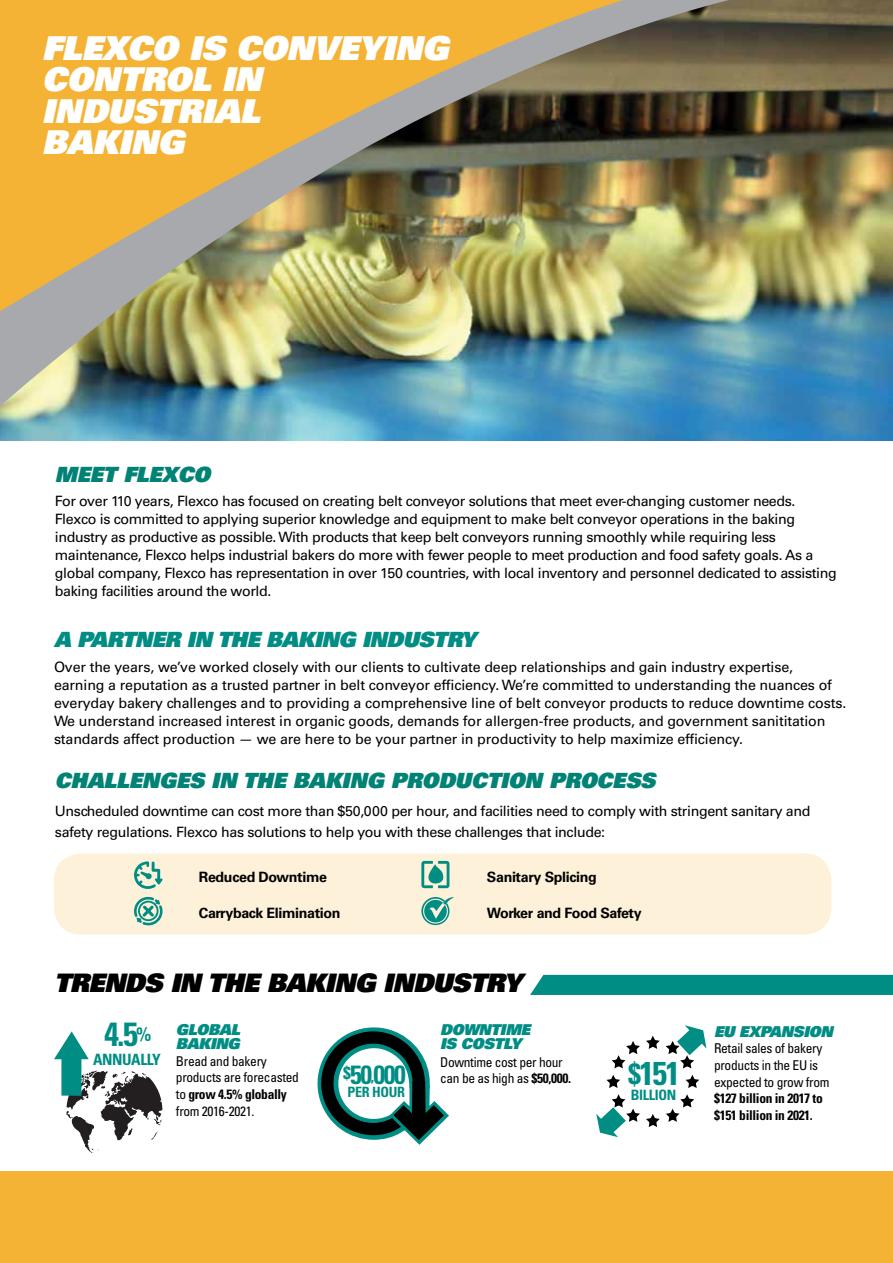
<style>
.page{position:relative;width:893px;height:1263px;background:#fff}
.page>*{position:absolute;margin:0;border:0;box-sizing:border-box;transform-origin:0 0}
.t1{font:700 condensed 33.45px "Univers LT Std";color:#008d84}
.t2{font:700 condensed 33px "Univers LT Std";color:#008d84}
.t3{font:32.85px/31.5px "Univers LT Std X Black Obl";letter-spacing:-.01em;color:#fff}
.t4{font:700 condensed 26.25px "Univers LT Std";color:#008d84}
.t5{font:25.5px "Univers LT Std X Black Obl";letter-spacing:-.025em;color:#000}
.t6{font:21px "Univers LT Std X Black Obl";letter-spacing:-.01em;color:#008375}
.t7{font:21px "Univers LT Std X Black Obl";letter-spacing:-.025em;color:#008d84}
.t8{font:700 condensed 15.6px "Univers LT Std";letter-spacing:-.025em;color:#008d84}
.t9{font:15px/13.8px "Univers LT Std X Black Obl";letter-spacing:-.025em;color:#008d84}
.t10{font:14.25px/18px "Univers LT Std";letter-spacing:-.025em;color:#000}
.t11{font:700 14.25px "Univers LT Std";letter-spacing:-.025em;color:#000}
.t12{font:700 condensed 14.25px "Univers LT Std";letter-spacing:-.025em;color:#008d84}
.t13{font:condensed 13.5px/16.6px "Univers LT Std";letter-spacing:-.025em;color:#000}
.t14{font:700 condensed 13.5px/16.6px "Univers LT Std";letter-spacing:-.025em;color:#000}
.s1{font-weight:700}
.s2{font-size:29.25px}
.s3{font-size:15.3px}
</style>
<div class="page">
<div style="left:0;top:1171px;width:893px;height:92px;background:#f5b335"></div>
<img style="left:0;top:0;width:890px;height:441px">
<div style="left:530px;top:975px;width:363px;height:20px;background:#008d84"></div>
<div style="left:54px;top:853px;width:777px;height:81px;background:#fdf1d9;border-radius:27px"></div>
<svg style="left:134px;top:861px;width:29px;height:28px"></svg>
<svg style="left:421px;top:861px;width:28px;height:27px"></svg>
<svg style="left:134px;top:896px;width:29px;height:30px"></svg>
<svg style="left:421px;top:897px;width:33px;height:28px"></svg>
<svg style="left:54px;top:1031px;width:109px;height:122px"></svg>
<svg style="left:686px;top:1075px;width:13px;height:13px"></svg>
<svg style="left:646px;top:1036px;width:14px;height:13px"></svg>
<svg style="left:666px;top:1025px;width:40px;height:43px"></svg>
<svg style="left:612px;top:1041px;width:28px;height:27px"></svg>
<svg style="left:666px;top:1094px;width:28px;height:28px"></svg>
<svg style="left:596px;top:1094px;width:44px;height:43px"></svg>
<svg style="left:646px;top:1114px;width:14px;height:13px"></svg>
<svg style="left:607px;top:1075px;width:13px;height:13px"></svg>
<svg style="left:317px;top:1027px;width:132px;height:118px"></svg>
<h3 class="t3" style="left:42px;top:32px;width:408px">FLEXCO IS CONVEYING<br>CONTROL IN<br>INDUSTRIAL<br>BAKING</h3>
<h3 class="t6" style="left:55px;top:460px;width:157px">MEET FLEXCO</h3>
<p class="t10" style="left:55px;top:492px;width:784px">For over 110 years, Flexco has focused on creating belt conveyor solutions that meet ever-changing customer needs.<br>Flexco is committed to applying superior knowledge and equipment to make belt conveyor operations in the baking industry as productive as possible. With products that keep belt conveyors running smoothly while requiring less maintenance, Flexco helps industrial bakers do more with fewer people to meet production and food safety goals. As a global company, Flexco has representation in over 150 countries, with local inventory and personnel dedicated to assisting baking facilities around the world.</p>
<h3 class="t7" style="left:54px;top:626px;width:424px">A PARTNER IN THE BAKING INDUSTRY</h3>
<p class="t10" style="left:54px;top:658px;width:794px">Over the years, we’ve worked closely with our clients to cultivate deep relationships and gain industry expertise, earning a reputation as a trusted partner in belt conveyor efficiency. We’re committed to understanding the nuances of everyday bakery challenges and to providing a comprehensive line of belt conveyor products to reduce downtime costs.<br>We understand increased interest in organic goods, demands for allergen-free products, and government sanititation standards affect production — we are here to be your partner in productivity to help maximize efficiency.</p>
<h3 class="t6" style="left:55px;top:767px;width:602px">CHALLENGES IN THE BAKING PRODUCTION PROCESS</h3>
<p class="t10" style="left:55px;top:800px;width:757px;line-height:21px">Unscheduled downtime can cost more than $50,000 per hour, and facilities need to comply with stringent sanitary and safety regulations. Flexco has solutions to help you with these challenges that include:</p>
<p class="t11" style="left:199px;top:868px;width:130px">Reduced Downtime</p>
<p class="t11" style="left:487px;top:868px;width:111px">Sanitary Splicing</p>
<p class="t11" style="left:199px;top:905px;width:143px">Carryback Elimination</p>
<p class="t11" style="left:487px;top:905px;width:156px">Worker and Food Safety</p>
<h3 class="t5" style="left:54px;top:966px;width:470px">TRENDS IN THE BAKING INDUSTRY</h3>
<h1 class="t1" style="left:104px;top:1014px;width:49px">4.5<sup>%</sup></h1>
<p class="t9" style="left:714px;top:1024px;width:120px">EU EXPANSION</p>
<p class="t13" style="left:714px;top:1040px;width:117px">Retail sales of bakery products in the EU is expected to grow from</p>
<p class="t14" style="left:714px;top:1090px;width:110px">$127 billion in 2017 to $151 billion in 2021.</p>
<p class="t9" style="left:440px;top:1022px;width:92px">DOWNTIME<br>IS COSTLY</p>
<p class="t13" style="left:440px;top:1053px;width:132px">Downtime cost per hour can be as high as <span class="s1">$50,000.</span></p>
<p class="t9" style="left:176px;top:1023px;width:65px">GLOBAL<br>BAKING</p>
<p class="t13" style="left:176px;top:1052px;width:125px">Bread and bakery products are forecasted to <span class="s1">grow 4.5% globally </span>from 2016-2021.</p>
<p class="t8" style="left:93px;top:1050px;width:69px">ANNUALLY</p>
<h2 class="t2" style="left:628px;top:1053px;width:54px"><span class="s2">$</span>151</h2>
<p class="t12" style="left:631px;top:1086px;width:47px">BILLION</p>
<h3 class="t4" style="left:343px;top:1058px;width:64px"><sup>$</sup>50<span class="s3">,</span>000</h3>
<p class="t12" style="left:348px;top:1083px;width:59px">PER HOUR</p>
</div>
